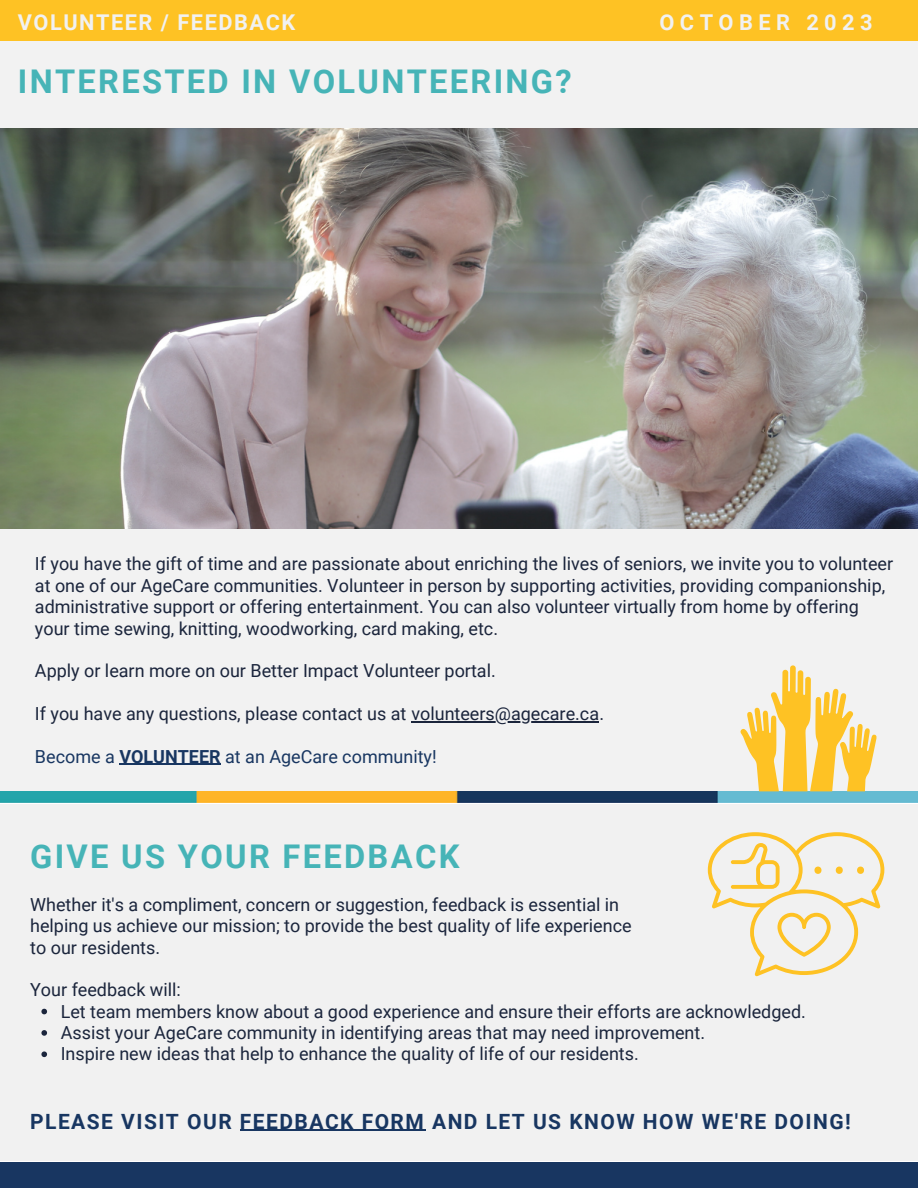
<style>
.page{position:relative;width:918px;height:1188px;background:#fff}
.page>*{position:absolute;margin:0;border:0;box-sizing:border-box;transform-origin:0 0}
.t1{font:700 32.7px "Roboto";letter-spacing:.07em;color:#46b4b7}
.t2{font:700 21.75px "Roboto";letter-spacing:.07em;color:#f1f1f1}
.t3{font:700 21.75px "Roboto";letter-spacing:.25em;color:#f1f1f1}
.t4{font:700 21px "Roboto";letter-spacing:.07em;color:#183661}
.t5{font:18px/21.3px "Roboto";color:#1b253c}
.t6{font:18px "Roboto";color:#183661}
.s1{font-weight:700}
</style>
<div class="page">
<div style="left:0;top:1162px;width:918px;height:26px;background:#183661"></div>
<div style="left:0;top:0;width:918px;height:43px;background:#fec224"></div>
<div style="left:0;top:42px;width:918px;height:755px;background:#f2f2f2"></div>
<img style="left:0;top:792px;width:918px;height:11px">
<svg style="left:741px;top:665px;width:136px;height:126px"></svg>
<img style="left:0;top:128px;width:918px;height:401px">
<hr style="left:411px;top:721px;width:188px;height:1px;background:#1b253c">
<hr style="left:119px;top:764px;width:102px;height:1px;background:#183661">
<div style="left:0;top:804px;width:918px;height:357px;background:#f1f1f1"></div>
<svg style="left:41px;top:1009px;width:6px;height:5px"></svg>
<svg style="left:41px;top:1030px;width:6px;height:6px"></svg>
<svg style="left:41px;top:1051px;width:6px;height:6px"></svg>
<hr style="left:240px;top:1130px;width:185px;height:1px;background:#183661">
<svg style="left:708px;top:832px;width:177px;height:144px"></svg>
<p class="t2" style="left:18px;top:9px;width:279px">VOLUNTEER / FEEDBACK</p>
<p class="t1" style="left:18px;top:63px;width:555px">INTERESTED IN VOLUNTEERING?</p>
<p class="t3" style="left:660px;top:10px;width:215px">OCTOBER 2023</p>
<p class="t5" style="left:35px;top:554px;width:860px">If you have the gift of time and are passionate about enriching the lives of seniors, we invite you to volunteer at one of our AgeCare communities. Volunteer in person by supporting activities, providing companionship, administrative support or offering entertainment. You can also volunteer virtually from home by offering your time sewing, knitting, woodworking, card making, etc.</p>
<p class="t5" style="left:35px;top:660px;width:462px">Apply or learn more on our Better Impact Volunteer portal.</p>
<p class="t5" style="left:35px;top:703px;width:571px">If you have any questions, please contact us at volunteers@agecare.ca.</p>
<p class="t6" style="left:35px;top:746px;width:403px">Become a <span class="s1">VOLUNTEER</span> at an AgeCare community!</p>
<p class="t1" style="left:30px;top:837px;width:431px">GIVE US YOUR FEEDBACK</p>
<p class="t5" style="left:30px;top:894px;width:591px">Whether it's a compliment, concern or suggestion, feedback is essential in</p>
<p class="t5" style="left:30px;top:915px;width:603px">helping us achieve our mission; to provide the best quality of life experience</p>
<p class="t5" style="left:30px;top:937px;width:131px">to our residents.</p>
<p class="t5" style="left:30px;top:980px;width:152px">Your feedback will:</p>
<p class="t5" style="left:61px;top:1001px;width:747px">Let team members know about a good experience and ensure their efforts are acknowledged.</p>
<p class="t5" style="left:61px;top:1022px;width:646px">Assist your AgeCare community in identifying areas that may need improvement.</p>
<p class="t5" style="left:61px;top:1044px;width:580px">Inspire new ideas that help to enhance the quality of life of our residents.</p>
<p class="t4" style="left:30px;top:1109px;width:822px">PLEASE VISIT OUR FEEDBACK FORM AND LET US KNOW HOW WE'RE DOING!</p>
</div>
